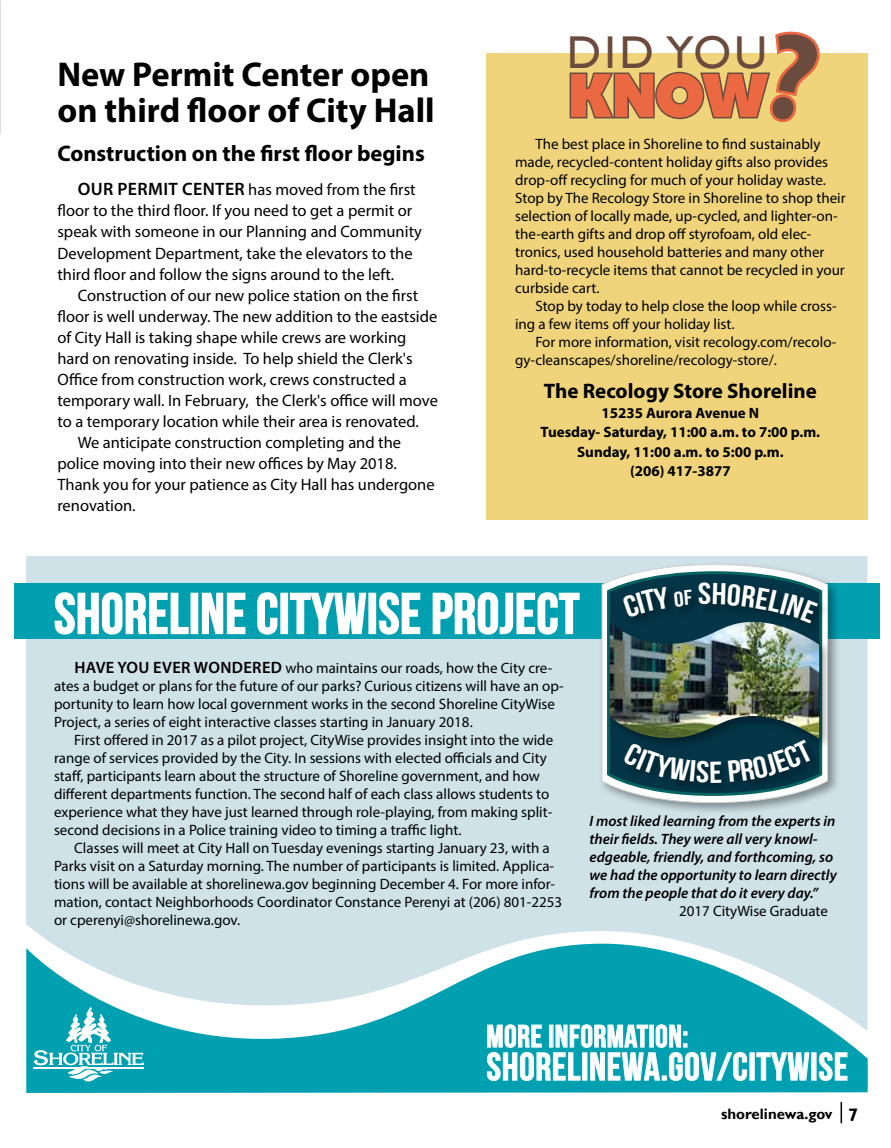
<style>
.page{position:relative;width:891px;height:1148px;background:#fff}
.page>*{position:absolute;margin:0;border:0;box-sizing:border-box;transform-origin:0 0}
.t1{font:59.7px "Dez Boulder Ego";color:#eb6942}
.t2{font:57px "Bebas Neue";letter-spacing:.01em;color:#fff}
.t3{font:45.9px "Gill Sans";letter-spacing:.07em;color:#6b4b3d}
.t4{font:39px "Bebas Neue";letter-spacing:.02em;color:#fff}
.t5{font:700 34.5px/36px "Myriad Pro";color:#000}
.t6{font:31.5px "Bebas Neue";letter-spacing:.02em;color:#fff}
.t7{font:700 22.5px "Myriad Pro";color:#000}
.t8{font:700 21px "Myriad Pro";color:#000}
.t9{font:16.5px/21px "Myriad Pro";color:#000}
.t10{font:15px/18px "Myriad Pro";color:#000}
.t11{font:italic 600 15px/18px "Myriad Pro";color:#000}
.t12{font:700 15px/19.5px "Myriad Pro";color:#000;text-align:center}
.t13{font:700 15px "Gill Sans";color:#000}
.s1{font-weight:600;font-size:18px}
.s2{font-weight:600;font-size:16.5px}
.s3{font-size:18px}
</style>
<div class="page">
<div style="left:486px;top:53px;width:382px;height:466px;background:#f0d47c"></div>
<div style="left:26px;top:1031px;width:842px;height:61px;background:#00a0b1"></div>
<svg style="left:26px;top:519px;width:842px;height:512px;background:#c5e1e6"></svg>
<div style="left:14px;top:583px;width:866px;height:55px;background:#00a0b1"></div>
<svg style="left:54px;top:592px;width:135px;height:43px"></svg>
<div style="left:191px;top:592px;width:7px;height:42px;border:2px solid #fff"></div>
<svg style="left:201px;top:592px;width:45px;height:43px"></svg>
<svg style="left:257px;top:592px;width:21px;height:43px"></svg>
<div style="left:280px;top:592px;width:8px;height:42px;border:2px solid #fff"></div>
<svg style="left:289px;top:592px;width:78px;height:43px"></svg>
<div style="left:368px;top:592px;width:8px;height:42px;border:2px solid #fff"></div>
<svg style="left:378px;top:592px;width:43px;height:43px"></svg>
<svg style="left:432px;top:592px;width:148px;height:43px"></svg>
<svg style="left:33px;top:1007px;width:111px;height:75px"></svg>
<svg style="left:487px;top:1018px;width:260px;height:63px;background:#2eb0be"></svg>
<svg style="left:756px;top:1052px;width:54px;height:29px;background:#3cb6c3"></svg>
<svg style="left:819px;top:1051px;width:29px;height:30px"></svg>
<div style="left:598px;top:561px;width:242px;height:254px;background:#000;opacity:.39"></div>
<svg style="left:602px;top:564px;width:226px;height:238px"></svg>
<svg style="left:606px;top:570px;width:218px;height:227px"></svg>
<div style="left:606px;top:618px;width:226px;height:132px;background:#000;opacity:.36"></div>
<img style="left:610px;top:622px;width:209px;height:117px">
<div style="left:620px;top:579px;width:210px;height:56px;background:#000;opacity:.49"></div>
<div style="left:622px;top:737px;width:200px;height:58px;background:#000;opacity:.46"></div>
<svg style="left:841px;top:1102px;width:1px;height:21px"></svg>
<svg style="left:569px;top:31px;width:251px;height:92px"></svg>
<svg style="left:622px;top:586px;width:70px;height:31px;background:#032e3e"></svg>
<svg style="left:699px;top:583px;width:119px;height:40px;background:#05303f"></svg>
<svg style="left:623px;top:742px;width:99px;height:41px;background:#032f3f"></svg>
<svg style="left:728px;top:739px;width:86px;height:43px;background:#03303f"></svg>
<h3 class="t5" style="left:57px;top:55px;width:379px">New Permit Center open on third floor of City Hall</h3>
<h3 class="t7" style="left:57px;top:139px;width:369px">Construction on the first floor begins</h3>
<p class="t9" style="left:57px;top:179px;width:366px;text-indent:20px"><span class="s1">OUR PERMIT CENTER</span> has moved from the first floor to the third floor. If you need to get a permit or speak with someone in our Planning and Community Development Department, take the elevators to the third floor and follow the signs around to the left.</p>
<p class="t9" style="left:78px;top:284px;width:342px">Construction of our new police station on the first</p>
<p class="t9" style="left:57px;top:305px;width:381px">floor is well underway. The new addition to the eastside</p>
<p class="t9" style="left:57px;top:326px;width:350px">of City Hall is taking shape while crews are working</p>
<p class="t9" style="left:57px;top:347px;width:357px">hard on renovating inside. To help shield the Clerk's</p>
<p class="t9" style="left:57px;top:368px;width:351px">Office from construction work, crews constructed a</p>
<p class="t9" style="left:57px;top:389px;width:382px">temporary wall. In February, the Clerk's office will move</p>
<p class="t9" style="left:57px;top:410px;width:363px">to a temporary location while their area is renovated.</p>
<p class="t9" style="left:78px;top:431px;width:325px">We anticipate construction completing and the</p>
<p class="t9" style="left:57px;top:452px;width:341px">police moving into their new offices by May 2018.</p>
<p class="t9" style="left:57px;top:473px;width:379px">Thank you for your patience as City Hall has undergone</p>
<p class="t9" style="left:57px;top:494px;width:80px">renovation.</p>
<h3 class="t3" style="left:567px;top:25px;width:202px">DID YOU</h3>
<h1 class="t1" style="left:568px;top:49px;width:202px">KNOW</h1>
<p class="t10" style="left:515px;top:135px;width:332px;text-indent:20px">The best place in Shoreline to find sustainably made, recycled-content holiday gifts also provides drop-off recycling for much of your holiday waste.<br>Stop by The Recology Store in Shoreline to shop their selection of locally made, up-cycled, and lighter-on&shy;the-earth gifts and drop off styrofoam, old elec&shy;tronics, used household batteries and many other hard-to-recycle items that cannot be recycled in your curbside cart.</p>
<p class="t10" style="left:515px;top:297px;width:323px;text-indent:20px">Stop by today to help close the loop while cross&shy;ing a few items off your holiday list.</p>
<p class="t10" style="left:515px;top:333px;width:323px;text-indent:20px">For more information, visit recology.com/recolo&shy;gy-cleanscapes/shoreline/recology-store/.</p>
<h3 class="t8" style="left:544px;top:377px;width:274px">The Recology Store Shoreline</h3>
<p class="t12" style="left:541px;top:402px;width:281px">15235 Aurora Avenue N<br>Tuesday- Saturday, 11:00 a.m. to 7:00 p.m.<br>Sunday, 11:00 a.m. to 5:00 p.m.<br>(206) 417-3877</p>
<h2 class="t2" style="left:54px;top:582px;width:527px">SHORELINE CITYWISE PROJECT</h2>
<p class="t10" style="left:54px;top:659px;width:511px;text-indent:20px"><span class="s2">HAVE YOU EVER WONDERED</span> who maintains our roads, how the City cre&shy;ates a budget or plans for the future of our parks? Curious citizens will have an op&shy;portunity to learn how local government works in the second Shoreline CityWise Project, a series of eight interactive classes starting in January 2018.</p>
<p class="t10" style="left:54px;top:731px;width:501px;text-indent:20px">First offered in 2017 as a pilot project, CityWise provides insight into the wide range of services provided by the City. In sessions with elected officials and City staff, participants learn about the structure of Shoreline government, and how different departments function. The second half of each class allows students to experience what they have just learned through role-playing, from making split&shy;second decisions in a Police training video to timing a traffic light.</p>
<p class="t10" style="left:54px;top:839px;width:510px;text-indent:20px">Classes will meet at City Hall on Tuesday evenings starting January 23, with a Parks visit on a Saturday morning. The number of participants is limited. Applica&shy;tions will be available at shorelinewa.gov beginning December 4. For more infor&shy;mation, contact Neighborhoods Coordinator Constance Perenyi at (206) 801-2253 or cperenyi@shorelinewa.gov.</p>
<p class="t11" style="left:590px;top:812px;width:249px">I most liked learning from the experts in their fields. They were all very knowl&shy;edgeable, friendly, and forthcoming, so we had the opportunity to learn directly from the people that do it every day.”</p>
<p class="t10" style="left:679px;top:902px;width:150px">2017 CityWise Graduate</p>
<h3 class="t6" style="left:486px;top:1019px;width:203px">MORE INFORMATION:</h3>
<h3 class="t4" style="left:486px;top:1045px;width:363px">SHORELINEWA.GOV/CITYWISE</h3>
<p class="t13" style="left:721px;top:1105px;width:139px">shorelinewa.gov <span class="s3">7</span></p>
</div>
